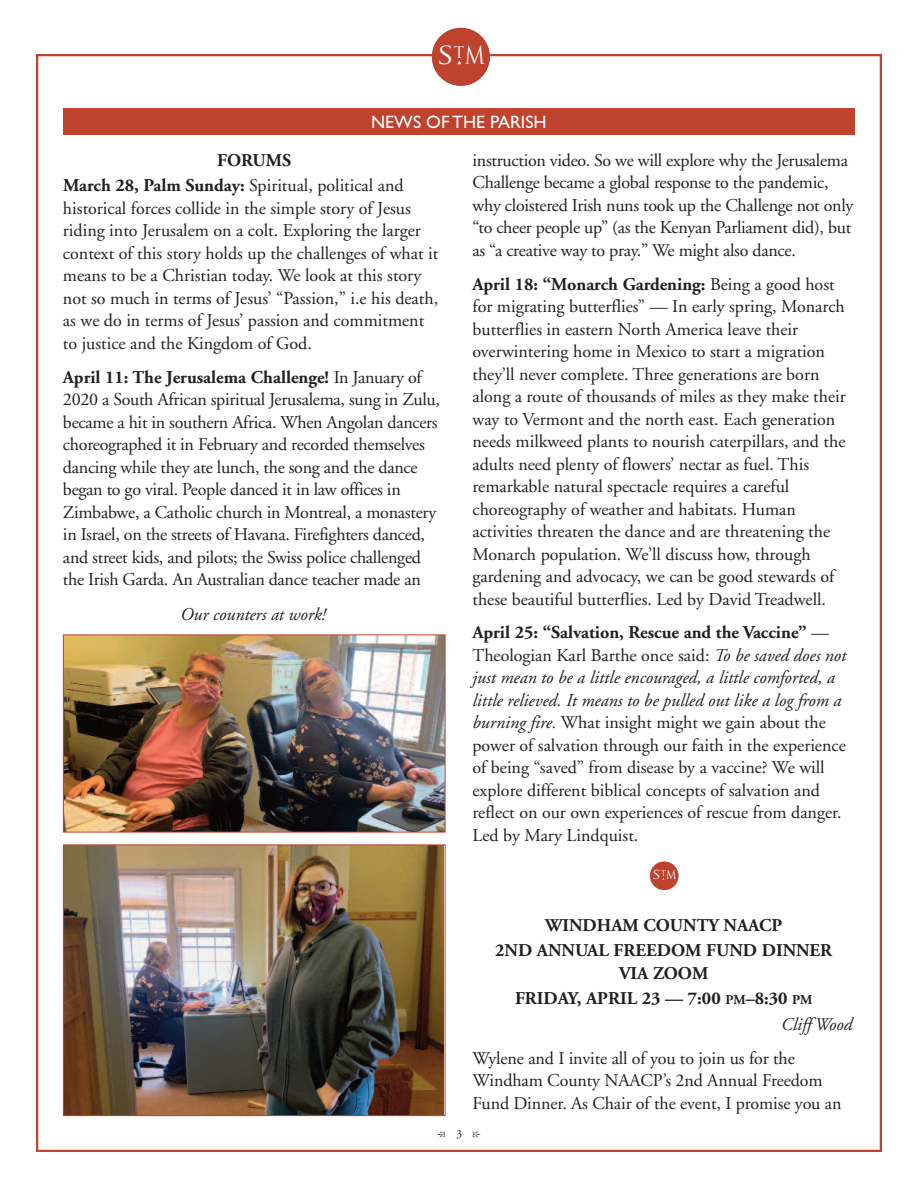
<style>
.page{position:relative;width:918px;height:1188px;background:#fff}
.page>*{position:absolute;margin:0;border:0;box-sizing:border-box;transform-origin:0 0}
.t1{font:24.3px "Trajan Pro";color:#fff;scale:1.25 1}
.t2{font:18px/22.5px "Adobe Garamond";color:#231f20}
.t3{font:700 18px/25.5px "Adobe Garamond";color:#231f20;text-align:center}
.t4{font:italic 18px "Adobe Garamond";color:#231f20}
.t5{font:18px "Gill Sans";color:#fff}
.t6{font:12.15px "Trajan Pro";color:#fff;scale:1.25 1}
.t7{font:12px "Adobe Garamond";color:#231f20}
.s1{font-weight:400}
.s2{font-weight:700}
.s3{font-style:italic}
.s4{font-size:13.5px}
</style>
<div class="page">
<div style="left:650px;top:861px;width:29px;height:29px;background:#bf422f;border-radius:50%"></div>
<div style="left:63px;top:108px;width:792px;height:27px;background:#bf432e"></div>
<div style="left:432px;top:28px;width:58px;height:58px;background:#bf422f;border-radius:50%"></div>
<img style="left:65px;top:846px;width:378px;height:268px">
<div style="left:63px;top:844px;width:383px;height:272px;border:1px solid #bf432e"></div>
<img style="left:65px;top:636px;width:379px;height:194px">
<div style="left:63px;top:634px;width:383px;height:198px;border:1px solid #bf432e"></div>
<h1 class="t1" style="left:436px;top:46px;width:40px">S<sup>T</sup>M</h1>
<p class="t5" style="left:371px;top:111px;width:177px">NEWS OF THE PARISH</p>
<p class="t3" style="left:63px;top:149px;width:342px;text-align:left;text-indent:154px">FORUMS<br>March 28, Palm Sunday: <span class="s1">Spiritual, political and</span></p>
<p class="t2" style="left:63px;top:199px;width:377px">historical forces collide in the simple story of Jesus riding into Jerusalem on a colt. Exploring the larger context of this story holds up the challenges of what it means to be a Christian today. We look at this story not so much in terms of Jesus’ “Passion,” i.e his death, as we do in terms of Jesus’ passion and commitment to justice and the Kingdom of God.</p>
<p class="t2" style="left:63px;top:367px;width:379px"><span class="s2">April 11: The Jerusalema Challenge!</span> In January of 2020 a South African spiritual Jerusalema, sung in Zulu, became a hit in southern Africa. When Angolan dancers choreographed it in February and recorded themselves dancing while they ate lunch, the song and the dance began to go viral. People danced it in law offices in Zimbabwe, a Catholic church in Montreal, a monastery in Israel, on the streets of Havana. Firefighters danced, and street kids, and pilots; the Swiss police challenged the Irish Garda. An Australian dance teacher made an</p>
<p class="t4" style="left:180px;top:608px;width:147px">Our counters at work!</p>
<p class="t2" style="left:472px;top:151px;width:382px">instruction video. So we will explore why the Jerusalema Challenge became a global response to the pandemic, why cloistered Irish nuns took up the Challenge not only “to cheer people up” (as the Kenyan Parliament did), but as “a creative way to pray.” We might also dance.</p>
<p class="t2" style="left:472px;top:274px;width:375px"><span class="s2">April 18: “Monarch Gardening:</span> Being a good host for migrating butterflies” — In early spring, Monarch butterflies in eastern North America leave their overwintering home in Mexico to start a migration they’ll never complete. Three generations are born along a route of thousands of miles as they make their way to Vermont and the north east. Each generation needs milkweed plants to nourish caterpillars, and the adults need plenty of flowers’ nectar as fuel. This remarkable natural spectacle requires a careful choreography of weather and habitats. Human activities threaten the dance and are threatening the Monarch population. We’ll discuss how, through gardening and advocacy, we can be good stewards of these beautiful butterflies. Led by David Treadwell.</p>
<p class="t2" style="left:472px;top:623px;width:375px"><span class="s2">April 25: “Salvation, Rescue and the Vaccine”</span> — Theologian Karl Barthe once said: <span class="s3">To be saved does not just mean to be a little encouraged, a little comforted, a little relieved. It means to be pulled out like a log from a burning fire.</span> What insight might we gain about the power of salvation through our faith in the experience of being “saved” from disease by a vaccine? We will explore different biblical concepts of salvation and reflect on our own experiences of rescue from danger.<br>Led by Mary Lindquist.</p>
<p class="t6" style="left:652px;top:870px;width:21px">S<sup>T</sup>M</p>
<p class="t7" style="left:456px;top:1129px;width:7px">3</p>
<p class="t3" style="left:495px;top:914px;width:339px">WINDHAM COUNTY NAACP<br>2ND ANNUAL FREEDOM FUND DINNER</p>
<p class="t3" style="left:619px;top:962px;width:91px">VIA ZOOM</p>
<p class="t3" style="left:515px;top:988px;width:299px">FRIDAY, APRIL 23 — 7:00 <span class="s4">PM</span>–8:30 <span class="s4">PM</span></p>
<p class="t4" style="left:781px;top:1017px;width:73px">Cliff Wood</p>
<p class="t2" style="left:472px;top:1048px;width:370px">Wylene and I invite all of you to join us for the<br>Windham County NAACP’s 2nd Annual Freedom<br>Fund Dinner. As Chair of the event, I promise you an</p>
</div>
